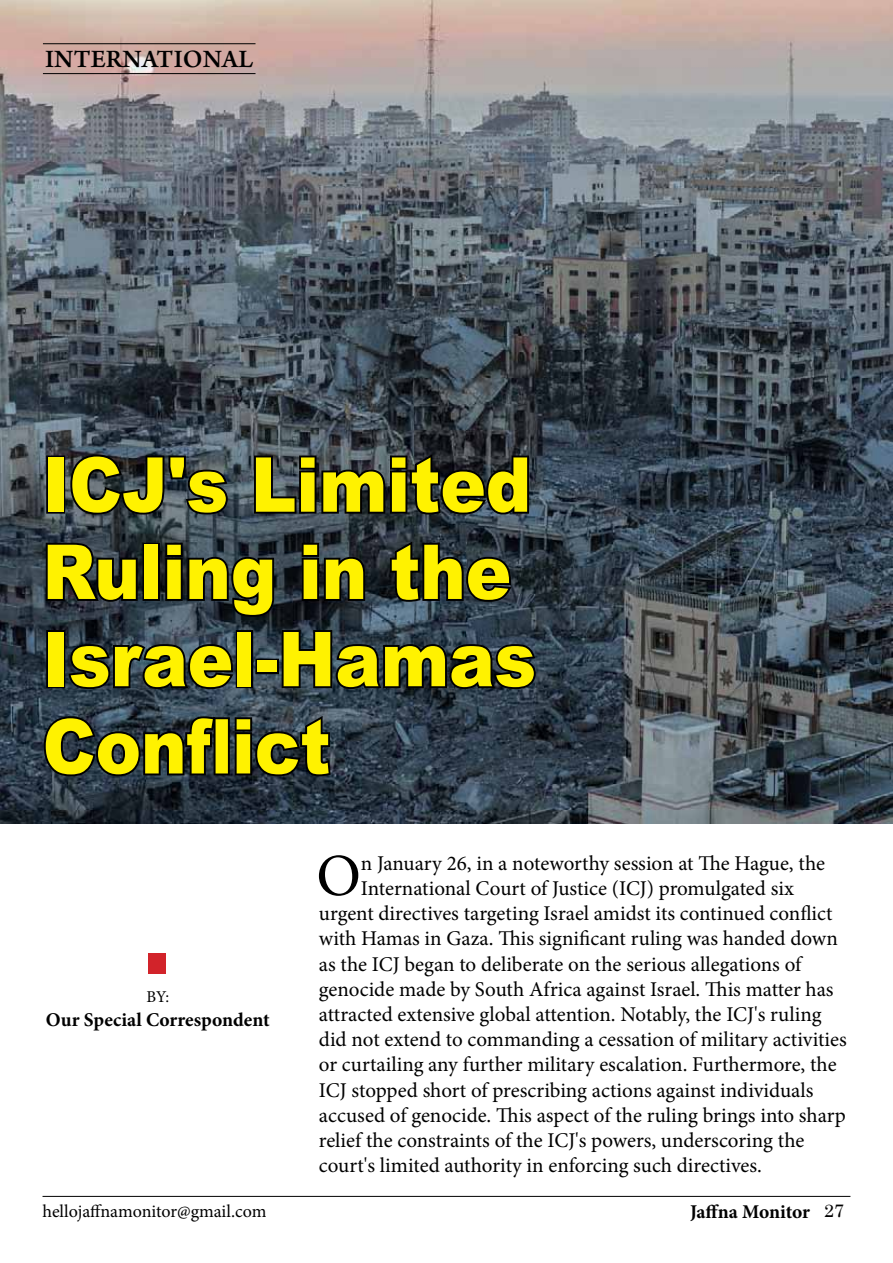
<style>
.page{position:relative;width:893px;height:1263px;background:#fff}
.page>*{position:absolute;margin:0;border:0;box-sizing:border-box;transform-origin:0 0}
.t1{font:900 75.75px/87.3px "Arial";color:#fff200;scale:.9 1}
.t2{font:59.7px "Minion Pro";color:#000}
.t3{font:500 35.4px "Adobe Naskh";color:#000}
.t4{font:21px "Minion Pro";color:#000}
.t5{font:700 19.5px "Minion Pro";letter-spacing:-.005em;color:#000}
.t6{font:18px "Minion Pro";letter-spacing:-.005em;color:#000}
.t7{font:16.5px "Minion Pro";color:#000}
.s1{font-family:"Century";font-weight:400;font-size:18px}
</style>
<div class="page">
<hr style="left:43px;top:1196px;width:807px;height:1px;background:#000">
<img style="left:0;top:0;width:892px;height:824px">
<div style="left:46px;top:455px;width:19px;height:59px;border:4px solid #000"></div>
<svg style="left:68px;top:452px;width:162px;height:65px;background:#31393e"></svg>
<svg style="left:252px;top:451px;width:279px;height:66px;background:#2b3137"></svg>
<svg style="left:44px;top:540px;width:96px;height:64px;background:#20262d"></svg>
<div style="left:143px;top:543px;width:17px;height:58px;border:4px solid #000"></div>
<svg style="left:163px;top:541px;width:114px;height:78px;background:#232b33"></svg>
<svg style="left:300px;top:541px;width:67px;height:62px;background:#1a2026"></svg>
<svg style="left:388px;top:538px;width:126px;height:67px;background:#1f272e"></svg>
<div style="left:46px;top:630px;width:19px;height:58px;border:4px solid #000"></div>
<svg style="left:66px;top:641px;width:170px;height:51px;background:#222c36"></svg>
<div style="left:236px;top:630px;width:17px;height:58px;border:4px solid #000"></div>
<div style="left:255px;top:659px;width:24px;height:15px;border:4px solid #000"></div>
<svg style="left:280px;top:628px;width:258px;height:63px;background:#232e37"></svg>
<svg style="left:42px;top:713px;width:291px;height:66px;background:#212a34"></svg>
<div style="left:148px;top:953px;width:17px;height:20px;background:#d2232a"></div>
<hr style="left:43px;top:73px;width:213px;height:1px;background:#000">
<hr style="left:43px;top:43px;width:213px;height:1px;background:#000">
<h3 class="t3" style="left:45px;top:34px;width:209px">international</h3>
<h1 class="t1" style="left:43px;top:439px;width:550px">ICJ's Limited<br>Ruling in the<br>Israel-Hamas<br>Conflict</h1>
<p class="t7" style="left:147px;top:986px;width:24px">BY:</p>
<p class="t5" style="left:46px;top:1006px;width:225px">Our Special Correspondent</p>
<h2 class="t2" style="left:316px;top:836px;width:46px">O</h2>
<p class="t4" style="left:361px;top:849px;width:466px">n January 26, in a noteworthy session at The Hague, the</p>
<p class="t4" style="left:361px;top:874px;width:435px">International Court of Justice (ICJ) promulgated six</p>
<p class="t4" style="left:319px;top:899px;width:515px">urgent directives targeting Israel amidst its continued conflict</p>
<p class="t4" style="left:319px;top:924px;width:520px">with Hamas in Gaza. This significant ruling was handed down</p>
<p class="t4" style="left:319px;top:950px;width:484px">as the ICJ began to deliberate on the serious allegations of</p>
<p class="t4" style="left:319px;top:975px;width:516px">genocide made by South Africa against Israel. This matter has</p>
<p class="t4" style="left:319px;top:1000px;width:504px">attracted extensive global attention. Notably, the ICJ's ruling</p>
<p class="t4" style="left:319px;top:1025px;width:529px">did not extend to commanding a cessation of military activities</p>
<p class="t4" style="left:319px;top:1050px;width:519px">or curtailing any further military escalation. Furthermore, the</p>
<p class="t4" style="left:319px;top:1076px;width:496px">ICJ stopped short of prescribing actions against individuals</p>
<p class="t4" style="left:319px;top:1101px;width:528px">accused of genocide. This aspect of the ruling brings into sharp</p>
<p class="t4" style="left:319px;top:1126px;width:487px">relief the constraints of the ICJ's powers, underscoring the</p>
<p class="t4" style="left:319px;top:1151px;width:445px">court's limited authority in enforcing such directives.</p>
<p class="t6" style="left:43px;top:1199px;width:225px">hellojaffnamonitor@gmail.com</p>
<p class="t5" style="left:690px;top:1198px;width:156px">Jaffna Monitor <span class="s1">27</span></p>
</div>
